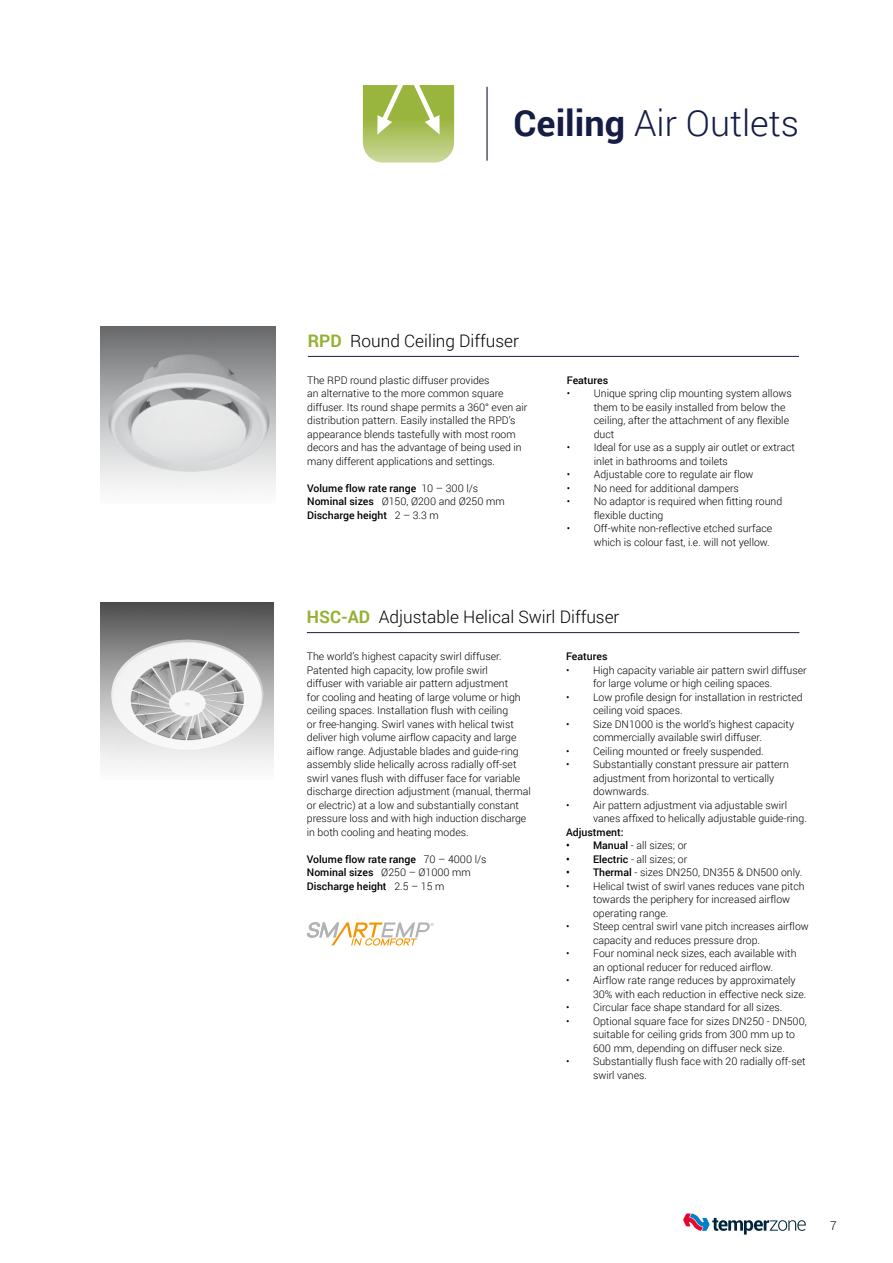
<style>
.page{position:relative;width:893px;height:1263px;background:#fff}
.page>*{position:absolute;margin:0;border:0;box-sizing:border-box;transform-origin:0 0}
.t1{font:300 36px "Roboto";color:#161d45}
.t2{font:300 17.25px "Roboto";color:#000}
.t3{font:300 12px "Roboto";color:#000}
.t4{font:300 10.5px/13.5px "Roboto";color:#000}
.t5{font:500 10.5px/13.5px "Roboto";color:#000}
.t6{font:italic 4.35px "Arial";color:#b1b3b4}
.s1{font-weight:700}
.s2{font-weight:700;color:#95b133}
.s3{font-weight:300}
.s4{font-weight:500}
</style>
<div class="page">
<svg style="left:683px;top:1213px;width:123px;height:21px"></svg>
<img style="left:101px;top:326px;width:175px;height:163px">
<hr style="left:308px;top:356px;width:491px;height:1px;background:#161d45">
<hr style="left:307px;top:632px;width:492px;height:1px;background:#161d45">
<img style="left:101px;top:603px;width:173px;height:161px">
<svg style="left:307px;top:922px;width:123px;height:23px"></svg>
<hr style="left:486px;top:87px;width:2px;height:74px;background:#161d45">
<svg style="left:363px;top:85px;width:91px;height:78px;background:#b2c76d"></svg>
<h1 class="t1" style="left:514px;top:98px;width:287px"><span class="s1">Ceiling</span> Air Outlets</h1>
<h2 class="t2" style="left:308px;top:328px;width:213px"><span class="s2">RPD</span> Round Ceiling Diffuser</h2>
<p class="t4" style="left:307px;top:373px;width:222px">The RPD round plastic diffuser provides<br>an alternative to the more common square diffuser. Its round shape permits a 360° even air distribution pattern. Easily installed the RPD’s appearance blends tastefully with most room decors and has the advantage of being used in many different applications and settings.</p>
<p class="t5" style="left:307px;top:481px;width:199px">Volume flow rate range <span class="s3">10 – 300 l/s<br></span>Nominal sizes <span class="s3">Ø150, Ø200 and Ø250 mm<br></span>Discharge height <span class="s3">2 – 3.3 m</span></p>
<p class="t5" style="left:567px;top:373px;width:43px">Features</p>
<p class="t4" style="left:594px;top:386px;width:200px;text-indent:-27px">• Unique spring clip mounting system allows them to be easily installed from below the ceiling, after the attachment of any flexible duct</p>
<p class="t4" style="left:594px;top:440px;width:203px;text-indent:-27px">• Ideal for use as a supply air outlet or extract inlet in bathrooms and toilets</p>
<p class="t4" style="left:567px;top:468px;width:188px">• Adjustable core to regulate air flow</p>
<p class="t4" style="left:567px;top:481px;width:174px">• No need for additional dampers</p>
<p class="t4" style="left:594px;top:495px;width:190px;text-indent:-27px">• No adaptor is required when fitting round flexible ducting</p>
<p class="t4" style="left:567px;top:522px;width:207px;text-align:right">• Off-white non-reflective etched surface which is colour fast, i.e. will not yellow.</p>
<h2 class="t2" style="left:307px;top:605px;width:314px"><span class="s2">HSC-AD</span> Adjustable Helical Swirl Diffuser</h2>
<p class="t4" style="left:307px;top:649px;width:225px">The world’s highest capacity swirl diffuser.<br>Patented high capacity, low profile swirl<br>diffuser with variable air pattern adjustment<br>for cooling and heating of large volume or high ceiling spaces. Installation flush with ceiling<br>or free-hanging. Swirl vanes with helical twist deliver high volume airflow capacity and large aiflow range. Adjustable blades and guide-ring assembly slide helically across radially off-set swirl vanes flush with diffuser face for variable discharge direction adjustment (manual, thermal or electric) at a low and substantially constant pressure loss and with high induction discharge in both cooling and heating modes.</p>
<p class="t5" style="left:307px;top:852px;width:181px">Volume flow rate range <span class="s3">70 – 4000 l/s<br></span>Nominal sizes <span class="s3">Ø250 – Ø1000 mm<br></span>Discharge height <span class="s3">2.5 – 15 m</span></p>
<p class="t5" style="left:566px;top:649px;width:43px">Features</p>
<p class="t4" style="left:593px;top:663px;width:215px;text-indent:-27px">• High capacity variable air pattern swirl diffuser for large volume or high ceiling spaces.</p>
<p class="t4" style="left:593px;top:690px;width:211px;text-indent:-27px">• Low profile design for installation in restricted ceiling void spaces.</p>
<p class="t4" style="left:566px;top:717px;width:230px;text-align:center">• Size DN1000 is the world’s highest capacity commercially available swirl diffuser.</p>
<p class="t4" style="left:566px;top:744px;width:199px">• Ceiling mounted or freely suspended.</p>
<p class="t4" style="left:593px;top:757px;width:197px;text-indent:-27px">• Substantially constant pressure air pattern adjustment from horizontal to vertically downwards.</p>
<p class="t4" style="left:593px;top:798px;width:215px;text-indent:-27px">• Air pattern adjustment via adjustable swirl vanes affixed to helically adjustable guide-ring.</p>
<p class="t5" style="left:566px;top:825px;width:59px">Adjustment:</p>
<p class="t4" style="left:566px;top:838px;width:123px"><span class="s4">• Manual</span> - all sizes; or</p>
<p class="t4" style="left:566px;top:852px;width:123px"><span class="s4">• Electric</span> - all sizes; or</p>
<p class="t4" style="left:566px;top:865px;width:238px"><span class="s4">• Thermal</span> - sizes DN250, DN355 &amp; DN500 only.</p>
<p class="t4" style="left:593px;top:879px;width:213px;text-indent:-27px">• Helical twist of swirl vanes reduces vane pitch towards the periphery for increased airflow operating range.</p>
<p class="t4" style="left:593px;top:919px;width:217px;text-indent:-27px">• Steep central swirl vane pitch increases airflow capacity and reduces pressure drop.</p>
<p class="t4" style="left:566px;top:946px;width:232px;text-align:center">• Four nominal neck sizes, each available with an optional reducer for reduced airflow.</p>
<p class="t4" style="left:593px;top:973px;width:215px;text-indent:-27px">• Airflow rate range reduces by approximately<br>30% with each reduction in effective neck size.</p>
<p class="t4" style="left:566px;top:1000px;width:218px">• Circular face shape standard for all sizes.</p>
<p class="t4" style="left:593px;top:1014px;width:215px;text-indent:-27px">• Optional square face for sizes DN250 - DN500, suitable for ceiling grids from 300 mm up to<br>600 mm, depending on diffuser neck size.</p>
<p class="t4" style="left:593px;top:1054px;width:214px;text-indent:-27px">• Substantially flush face with 20 radially off-set swirl vanes.</p>
<p class="t6" style="left:430px;top:921px;width:5px">®</p>
<p class="t3" style="left:830px;top:1217px;width:8px">7</p>
</div>
